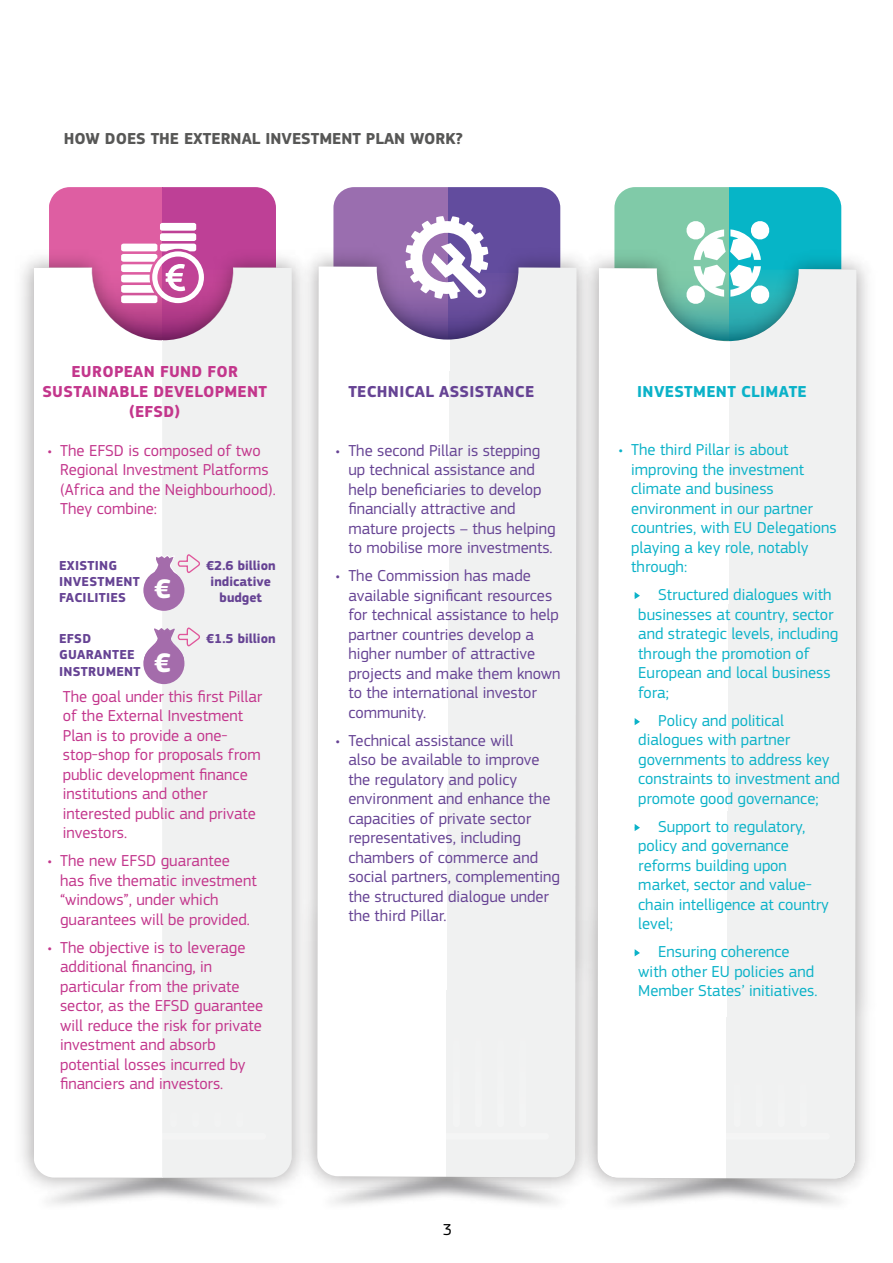
<style>
.page{position:relative;width:893px;height:1263px;background:#fff}
.page>*{position:absolute;margin:0;border:0;box-sizing:border-box;transform-origin:0 0}
.t1{font:700 28.05px "EC Square Sans Pro";color:#fff}
.t2{font:16.5px/19.5px "EC Square Sans Pro";color:#664394}
.t3{font:16.5px/19.5px "EC Square Sans Pro";color:#0bb2c8}
.t4{font:16.5px/19.5px "EC Square Sans Pro";color:#c3368c}
.t5{font:700 16.5px/19.8px "EC Square Sans Pro";letter-spacing:.02em;color:#c3368c;text-align:center}
.t6{font:700 16.5px "EC Square Sans Pro";color:#575756}
.t7{font:700 16.5px "EC Square Sans Pro";letter-spacing:.02em;color:#664394}
.t8{font:700 16.5px "EC Square Sans Pro";letter-spacing:.02em;color:#0bb2c8}
.t9{font:16.5px "EC Square Sans Pro";color:#000}
.t10{font:700 13.5px/16px "EC Square Sans Pro";letter-spacing:.02em;color:#664394}
.t11{font:700 13.5px/16px "EC Square Sans Pro";color:#664394;text-align:center}
</style>
<div class="page">
<div style="left:49px;top:187px;width:114px;height:209px;background:#de5ea2"></div>
<div style="left:163px;top:187px;width:113px;height:209px;background:#be4096"></div>
<img style="left:21px;top:257px;width:269px;height:947px">
<div style="left:34px;top:268px;width:129px;height:909px;background:#fff"></div>
<div style="left:163px;top:268px;width:128px;height:909px;background:#f0f1f1"></div>
<svg style="left:121px;top:223px;width:83px;height:80px"></svg>
<img style="left:263px;top:1165px;width:282px;height:40px">
<svg style="left:333px;top:187px;width:227px;height:53px"></svg>
<img style="left:290px;top:240px;width:258px;height:964px">
<svg style="left:317px;top:266px;width:231px;height:911px"></svg>
<svg style="left:405px;top:216px;width:83px;height:83px"></svg>
<img style="left:545px;top:1113px;width:3px;height:92px">
<svg style="left:614px;top:187px;width:227px;height:32px"></svg>
<img style="left:548px;top:219px;width:320px;height:986px">
<svg style="left:597px;top:268px;width:260px;height:911px"></svg>
<svg style="left:686px;top:220px;width:84px;height:85px"></svg>
<div style="left:59px;top:1133px;width:207px;height:6px;background:#f5f6f6;border-radius:3px"></div>
<div style="left:519px;top:1008px;width:7px;height:119px;background:#f2f2f2;border-radius:3px"></div>
<div style="left:497px;top:1008px;width:7px;height:119px;background:#f2f2f2;border-radius:3px"></div>
<div style="left:475px;top:1008px;width:7px;height:119px;background:#f2f2f2;border-radius:3px"></div>
<div style="left:453px;top:1008px;width:7px;height:119px;background:#f2f2f2;border-radius:3px"></div>
<div style="left:431px;top:1008px;width:7px;height:119px;background:#fff;border-radius:3px"></div>
<div style="left:409px;top:1008px;width:7px;height:119px;background:#fff;border-radius:3px"></div>
<div style="left:387px;top:1008px;width:7px;height:119px;background:#fff;border-radius:3px"></div>
<div style="left:365px;top:1008px;width:7px;height:119px;background:#fff;border-radius:3px"></div>
<div style="left:342px;top:1133px;width:207px;height:6px;background:#fff;border-radius:3px"></div>
<div style="left:800px;top:1067px;width:7px;height:60px;background:#f1f2f2;border-radius:3px"></div>
<div style="left:778px;top:1067px;width:7px;height:60px;background:#f1f2f2;border-radius:3px"></div>
<div style="left:756px;top:1067px;width:7px;height:60px;background:#f1f2f2;border-radius:3px"></div>
<div style="left:734px;top:1067px;width:7px;height:60px;background:#f1f2f2;border-radius:3px"></div>
<div style="left:712px;top:1067px;width:7px;height:60px;background:#fff;border-radius:3px"></div>
<div style="left:690px;top:1067px;width:6px;height:60px;background:#fff;border-radius:3px"></div>
<div style="left:668px;top:1067px;width:6px;height:60px;background:#fff;border-radius:3px"></div>
<div style="left:646px;top:1067px;width:6px;height:60px;background:#fff;border-radius:3px"></div>
<div style="left:623px;top:1133px;width:207px;height:6px;background:#f4f5f5;border-radius:3px"></div>
<svg style="left:635px;top:592px;width:5px;height:7px"></svg>
<svg style="left:635px;top:718px;width:5px;height:7px"></svg>
<svg style="left:635px;top:824px;width:5px;height:7px"></svg>
<svg style="left:635px;top:949px;width:5px;height:7px"></svg>
<div style="left:143px;top:570px;width:41px;height:41px;background:#a46cab;border-radius:50%"></div>
<div style="left:143px;top:643px;width:41px;height:41px;background:#a46cab;border-radius:50%"></div>
<svg style="left:144px;top:552px;width:56px;height:38px"></svg>
<svg style="left:144px;top:626px;width:56px;height:37px"></svg>
<p class="t6" style="left:64px;top:128px;width:401px">HOW DOES THE EXTERNAL INVESTMENT PLAN WORK?</p>
<p class="t5" style="left:42px;top:362px;width:226px">EUROPEAN FUND FOR<br>SUSTAINABLE DEVELOPMENT (EFSD)</p>
<p class="t4" style="left:60px;top:441px;width:217px;text-indent:-13px">• The EFSD is composed of two<br>Regional Investment Platforms (Africa and the Neighbourhood).<br>They combine:</p>
<p class="t10" style="left:59px;top:558px;width:82px">EXISTING<br>INVESTMENT<br>FACILITIES</p>
<p class="t10" style="left:59px;top:631px;width:83px;line-height:16.5px">EFSD<br>GUARANTEE<br>INSTRUMENT</p>
<h1 class="t1" style="left:154px;top:572px;width:18px">€</h1>
<h1 class="t1" style="left:154px;top:646px;width:18px">€</h1>
<p class="t11" style="left:206px;top:558px;width:71px">€2.6 billion indicative budget</p>
<p class="t11" style="left:206px;top:631px;width:71px">€1.5 billion</p>
<p class="t4" style="left:63px;top:687px;width:201px">The goal under this first Pillar of the External Investment<br>Plan is to provide a one&shy;stop-shop for proposals from public development finance institutions and other interested public and private investors.</p>
<p class="t4" style="left:60px;top:851px;width:198px;text-indent:-13px">• The new EFSD guarantee has five thematic investment “windows”, under which guarantees will be provided.</p>
<p class="t4" style="left:60px;top:938px;width:205px;text-indent:-13px">• The objective is to leverage additional financing, in particular from the private sector, as the EFSD guarantee will reduce the risk for private investment and absorb potential losses incurred by financiers and investors.</p>
<p class="t7" style="left:348px;top:381px;width:187px">TECHNICAL ASSISTANCE</p>
<p class="t2" style="left:348px;top:440px;width:209px;text-indent:-13px">• The second Pillar is stepping up technical assistance and help beneficiaries to develop financially attractive and mature projects – thus helping to mobilise more investments.</p>
<p class="t2" style="left:348px;top:566px;width:214px;text-indent:-13px">• The Commission has made available significant resources for technical assistance to help partner countries develop a higher number of attractive projects and make them known to the international investor community.</p>
<p class="t2" style="left:348px;top:730px;width:213px;text-indent:-13px">• Technical assistance will<br>also be available to improve the regulatory and policy environment and enhance the capacities of private sector representatives, including chambers of commerce and social partners, complementing the structured dialogue under the third Pillar.</p>
<p class="t8" style="left:637px;top:381px;width:171px">INVESTMENT CLIMATE</p>
<p class="t3" style="left:631px;top:440px;width:207px;text-indent:-13px">• The third Pillar is about improving the investment climate and business environment in our partner countries, with EU Delegations playing a key role, notably through:</p>
<p class="t3" style="left:634px;top:585px;width:206px">• Structured dialogues with businesses at country, sector and strategic levels, including through the promotion of<br>European and local business fora;</p>
<p class="t3" style="left:634px;top:711px;width:207px">• Policy and political dialogues with partner governments to address key constraints to investment and promote good governance;</p>
<p class="t3" style="left:634px;top:817px;width:196px">• Support to regulatory, policy and governance reforms building upon market, sector and value&shy;chain intelligence at country level;</p>
<p class="t3" style="left:634px;top:942px;width:185px">• Ensuring coherence with other EU policies and<br>Member States’ initiatives.</p>
<p class="t9" style="left:443px;top:1219px;width:11px">3</p>
</div>
